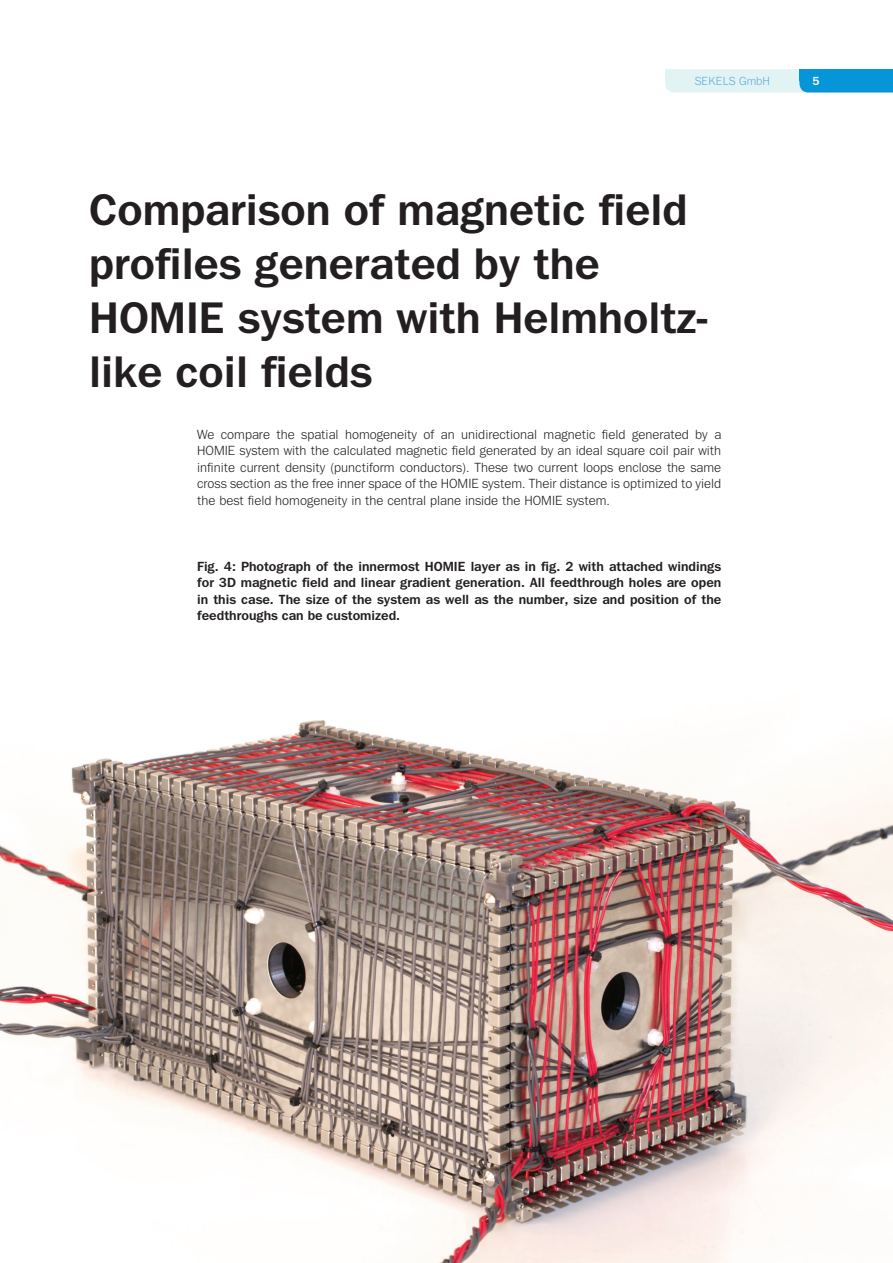
<style>
.page{position:relative;width:893px;height:1263px;background:#fff}
.page>*{position:absolute;margin:0;border:0;box-sizing:border-box;transform-origin:0 0}
.Strap_Line{font:700 45px/54px "Tee Franklin";color:#231f20}
.Body_Text{font:13.5px/16.5px "Tee Franklin";color:#231f20;text-align:justify}
.Body_Text_Bold{font:700 13.5px/16.5px "Tee Franklin";color:#231f20;text-align:justify}
.t1{font:12px "Tee Franklin";letter-spacing:.015em;color:#5bade0}
.t2{font:700 12px "Tee Franklin";color:#fff}
</style>
<div class="page">
<svg style="left:665px;top:69px;width:228px;height:23px;background:#acdcec"></svg>
<div style="left:799px;top:69px;width:94px;height:12px;background:#0696d7"></div>
<img style="left:0;top:720px;width:893px;height:543px">
<p class="t1" style="left:695px;top:74px;width:77px">SEKELS GmbH</p>
<p class="t2" style="left:812px;top:74px;width:9px">5</p>
<p class="Strap_Line" style="left:89px;top:182px;width:620px">Comparison of magnetic field profiles generated by the<br>HOMIE system with Helmholtz&shy;like coil fields</p>
<p class="Body_Text" style="left:197px;top:426px;width:526px">We compare the spatial homogeneity of an unidirectional magnetic field generated by a HOMIE system with the calculated magnetic field generated by an ideal square coil pair with infinite current density (punctiform conductors). These two current loops enclose the same cross section as the free inner space of the HOMIE system. Their distance is optimized to yield the best field homogeneity in the central plane inside the HOMIE system.</p>
<p class="Body_Text_Bold" style="left:197px;top:558px;width:526px">Fig. 4: Photograph of the innermost HOMIE layer as in fig. 2 with attached windings for 3D magnetic field and linear gradient generation. All feedthrough holes are open in this case. The size of the system as well as the number, size and position of the feedthroughs can be customized.</p>
</div>
